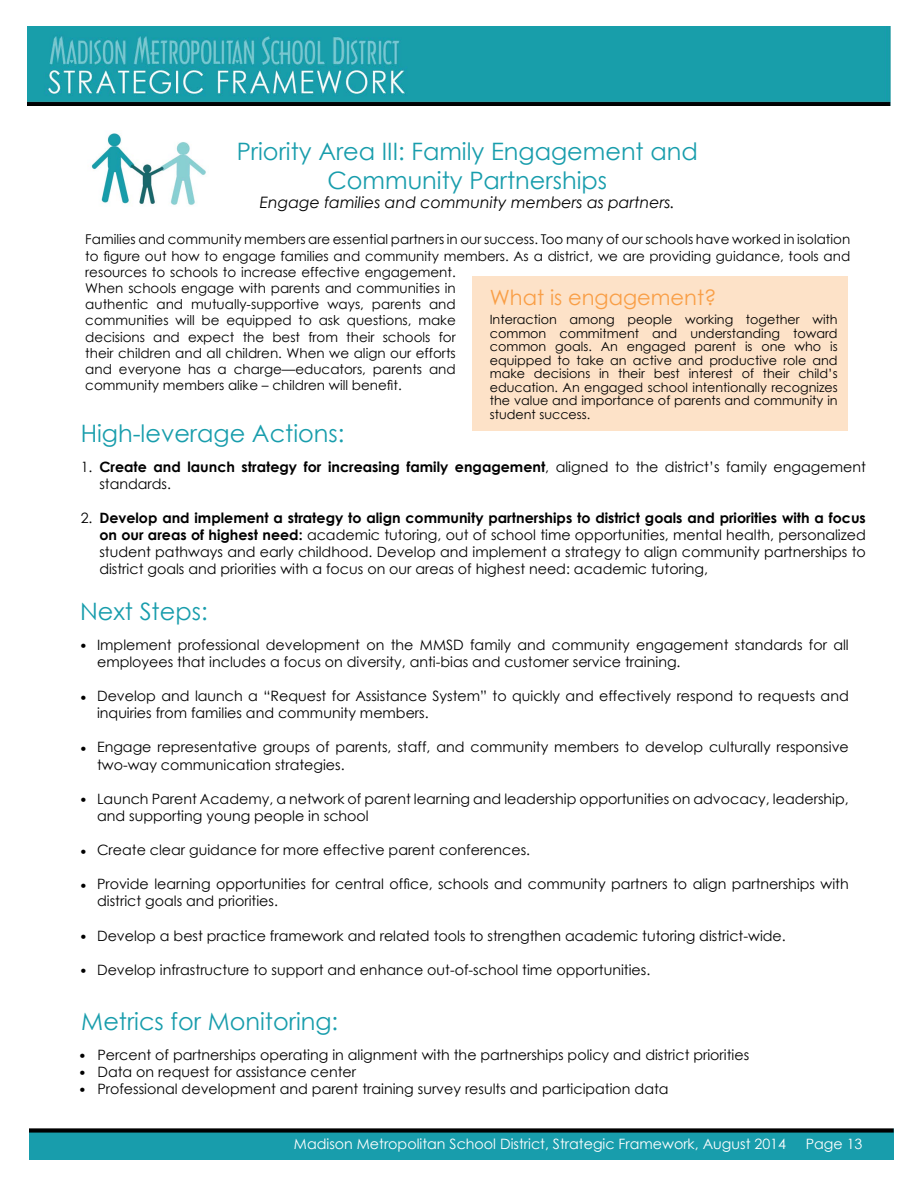
<style>
.page{position:relative;width:918px;height:1188px;background:#fff}
.page>*{position:absolute;margin:0;border:0;box-sizing:border-box;transform-origin:0 0}
.t1{font:24px/28.8px "Century Gothic";color:#189dac;text-align:center}
.t2{font:21px "Century Gothic";color:#f99f47}
.t3{font:italic 15.75px "Century Gothic";color:#000}
.t4{font:14.25px/17.1px "Century Gothic";color:#000}
.t5{font:700 14.25px/17.1px "Century Gothic";color:#000}
.t6{font:14.25px "Century Gothic";color:#fff}
.t7{font:13.5px/16.2px "Century Gothic";color:#000}
.t8{font:12.75px/13.5px "Century Gothic";color:#000;text-align:justify}
.s1{font-weight:400}
.s2{font-weight:700}
</style>
<div class="page">
<img style="left:29px;top:1129px;width:864px;height:30px">
<img style="left:27px;top:27px;width:864px;height:79px">
<img style="left:91px;top:133px;width:115px;height:72px">
<div style="left:472px;top:276px;width:376px;height:155px;background:#fde2c8"></div>
<h1 class="t1" style="left:237px;top:136px;width:463px">Priority Area III: Family Engagement and<br>Community Partnerships</h1>
<p class="t3" style="left:260px;top:192px;width:417px">Engage families and community members as partners.</p>
<p class="t7" style="left:85px;top:231px;width:767px">Families and community members are essential partners in our success. Too many of our schools have worked in isolation to figure out how to engage families and community members. As a district, we are providing guidance, tools and resources to schools to increase effective engagement.<br>When schools engage with parents and communities in<br>authentic and mutually-supportive ways, parents and<br>communities will be equipped to ask questions, make<br>decisions and expect the best from their schools for<br>their children and all children. When we align our efforts<br>and everyone has a charge—educators, parents and<br>community members alike – children will benefit.</p>
<h2 class="t2" style="left:490px;top:284px;width:228px">What is engagement?</h2>
<p class="t8" style="left:490px;top:313px;width:349px">Interaction among people working together with common commitment and understanding toward common goals. An engaged parent is one who is equipped to take an active and productive role and make decisions in their best interest of their child’s education. An engaged school intentionally recognizes the value and importance of parents and community in student success.</p>
<h1 class="t1" style="left:81px;top:419px;width:265px">High-leverage Actions:</h1>
<p class="t4" style="left:81px;top:458px;width:13px">1.</p>
<p class="t5" style="left:99px;top:457px;width:768px">Create and launch strategy for increasing family engagement<span class="s1">, aligned to the district’s family engagement standards.</span></p>
<p class="t4" style="left:99px;top:509px;width:768px;text-align:justify"><span class="s2">Develop and implement a strategy to align community partnerships to district goals and priorities with a focus on our areas of highest need:</span> academic tutoring, out of school time opportunities, mental health, personalized student pathways and early childhood. Develop and implement a strategy to align community partnerships to district goals and priorities with a focus on our areas of highest need: academic tutoring,</p>
<p class="t4" style="left:81px;top:509px;width:13px">2.</p>
<h1 class="t1" style="left:80px;top:597px;width:129px">Next Steps:</h1>
<p class="t4" style="left:79px;top:637px;width:10px">•</p>
<p class="t4" style="left:97px;top:636px;width:753px">Implement professional development on the MMSD family and community engagement standards for all employees that includes a focus on diversity, anti-bias and customer service training.</p>
<p class="t4" style="left:97px;top:687px;width:753px">Develop and launch a “Request for Assistance System” to quickly and effectively respond to requests and inquiries from families and community members.</p>
<p class="t4" style="left:97px;top:739px;width:753px">Engage representative groups of parents, staff, and community members to develop culturally responsive two-way communication strategies.</p>
<p class="t4" style="left:97px;top:790px;width:753px">Launch Parent Academy, a network of parent learning and leadership opportunities on advocacy, leadership, and supporting young people in school</p>
<p class="t4" style="left:97px;top:841px;width:435px">Create clear guidance for more effective parent conferences.</p>
<p class="t4" style="left:97px;top:875px;width:753px">Provide learning opportunities for central office, schools and community partners to align partnerships with district goals and priorities.</p>
<p class="t4" style="left:97px;top:927px;width:690px">Develop a best practice framework and related tools to strengthen academic tutoring district-wide.</p>
<p class="t4" style="left:97px;top:961px;width:555px">Develop infrastructure to support and enhance out-of-school time opportunities.</p>
<p class="t4" style="left:79px;top:689px;width:10px">•</p>
<p class="t4" style="left:79px;top:740px;width:10px">•</p>
<p class="t4" style="left:79px;top:791px;width:10px">•</p>
<p class="t4" style="left:79px;top:843px;width:10px">•</p>
<p class="t4" style="left:79px;top:877px;width:10px">•</p>
<p class="t4" style="left:79px;top:928px;width:10px">•</p>
<p class="t4" style="left:79px;top:962px;width:10px">•</p>
<h1 class="t1" style="left:81px;top:1006px;width:258px">Metrics for Monitoring:</h1>
<p class="t4" style="left:78px;top:1047px;width:10px;text-align:justify">• • •</p>
<p class="t4" style="left:97px;top:1046px;width:653px">Percent of partnerships operating in alignment with the partnerships policy and district priorities<br>Data on request for assistance center<br>Professional development and parent training survey results and participation data</p>
<p class="t6" style="left:294px;top:1135px;width:494px">Madison Metropolitan School District, Strategic Framework, August 2014</p>
<p class="t6" style="left:806px;top:1135px;width:58px">Page 13</p>
</div>
